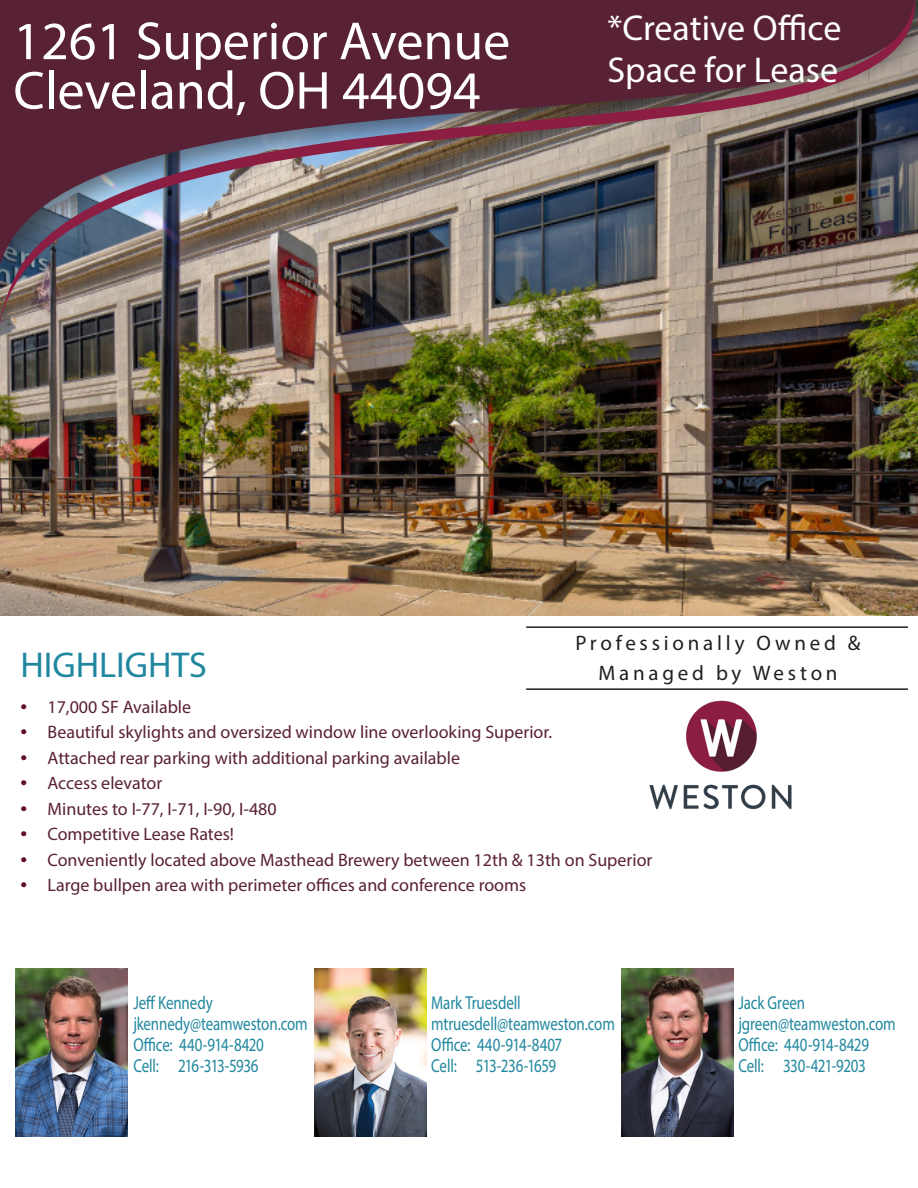
<style>
.page{position:relative;width:918px;height:1188px;background:#fff}
.page>*{position:absolute;margin:0;border:0;box-sizing:border-box;transform-origin:0 0}
.t1{font:54px "Myriad Pro";color:#fff}
.t2{font:36px/42px "Myriad Pro";color:#fff}
.t3{font:36px "Myriad Pro";color:#20879f}
.t4{font:21px "Myriad Pro";letter-spacing:.18em;color:#231f20}
.t5{font:18.75px "Myriad Pro";letter-spacing:-.01em;color:#20879f;scale:.8 1}
.t6{font:18.75px "Myriad Pro";letter-spacing:-.035em;color:#20879f;scale:.8 1}
.t7{font:18px "Myriad Pro";color:#592135}
.s1{font-size:24px;color:#630b32}
</style>
<div class="page">
<img style="left:0;top:310px;width:918px;height:306px">
<hr style="left:526px;top:626px;width:382px;height:2px;background:#231f20">
<hr style="left:526px;top:688px;width:382px;height:2px;background:#231f20">
<img style="left:0;top:0;width:915px;height:348px">
<img style="left:649px;top:700px;width:143px;height:110px">
<img style="left:15px;top:968px;width:112px;height:169px">
<img style="left:314px;top:968px;width:113px;height:168px">
<img style="left:621px;top:968px;width:112px;height:168px">
<p class="t1" style="left:13px;top:8px;width:498px">1261 Superior Avenue</p>
<p class="t1" style="left:13px;top:57px;width:469px">Cleveland, OH 44094</p>
<p class="t2" style="left:608px;top:6px;width:235px">*Creative Office<br>Space for Lease</p>
<p class="t4" style="left:575px;top:630px;width:287px">Professionally Owned &amp;</p>
<p class="t4" style="left:598px;top:660px;width:241px">Managed by Weston</p>
<p class="t3" style="left:21px;top:642px;width:188px">HIGHLIGHTS</p>
<p class="t7" style="left:21px;top:695px;width:172px"><span class="s1">•</span> 17,000 SF Available</p>
<p class="t7" style="left:21px;top:721px;width:533px"><span class="s1">•</span> Beautiful skylights and oversized window line overlooking Superior.</p>
<p class="t7" style="left:21px;top:746px;width:441px"><span class="s1">•</span> Attached rear parking with additional parking available</p>
<p class="t7" style="left:21px;top:772px;width:143px"><span class="s1">•</span> Access elevator</p>
<p class="t7" style="left:21px;top:797px;width:258px"><span class="s1">•</span> Minutes to I-77, I-71, I-90, I-480</p>
<p class="t7" style="left:21px;top:823px;width:215px"><span class="s1">•</span> Competitive Lease Rates!</p>
<p class="t7" style="left:21px;top:848px;width:633px"><span class="s1">•</span> Conveniently located above Masthead Brewery between 12th &amp; 13th on Superior</p>
<p class="t7" style="left:21px;top:874px;width:507px"><span class="s1">•</span> Large bullpen area with perimeter offices and conference rooms</p>
<p class="t5" style="left:133px;top:991px;width:101px">Jeff Kennedy</p>
<p class="t5" style="left:133px;top:1012px;width:219px">jkennedy@teamweston.com</p>
<p class="t5" style="left:133px;top:1033px;width:165px">Office: 440-914-8420</p>
<p class="t6" style="left:133px;top:1054px;width:158px">Cell: 216-313-5936</p>
<p class="t5" style="left:431px;top:991px;width:113px">Mark Truesdell</p>
<p class="t5" style="left:431px;top:1012px;width:231px">mtruesdell@teamweston.com</p>
<p class="t5" style="left:431px;top:1033px;width:165px">Office: 440-914-8407</p>
<p class="t5" style="left:431px;top:1054px;width:158px">Cell: 513-236-1659</p>
<p class="t5" style="left:738px;top:991px;width:85px">Jack Green</p>
<p class="t5" style="left:738px;top:1012px;width:198px">jgreen@teamweston.com</p>
<p class="t5" style="left:738px;top:1033px;width:165px">Office: 440-914-8429</p>
<p class="t5" style="left:738px;top:1054px;width:161px">Cell: 330-421-9203</p>
</div>
